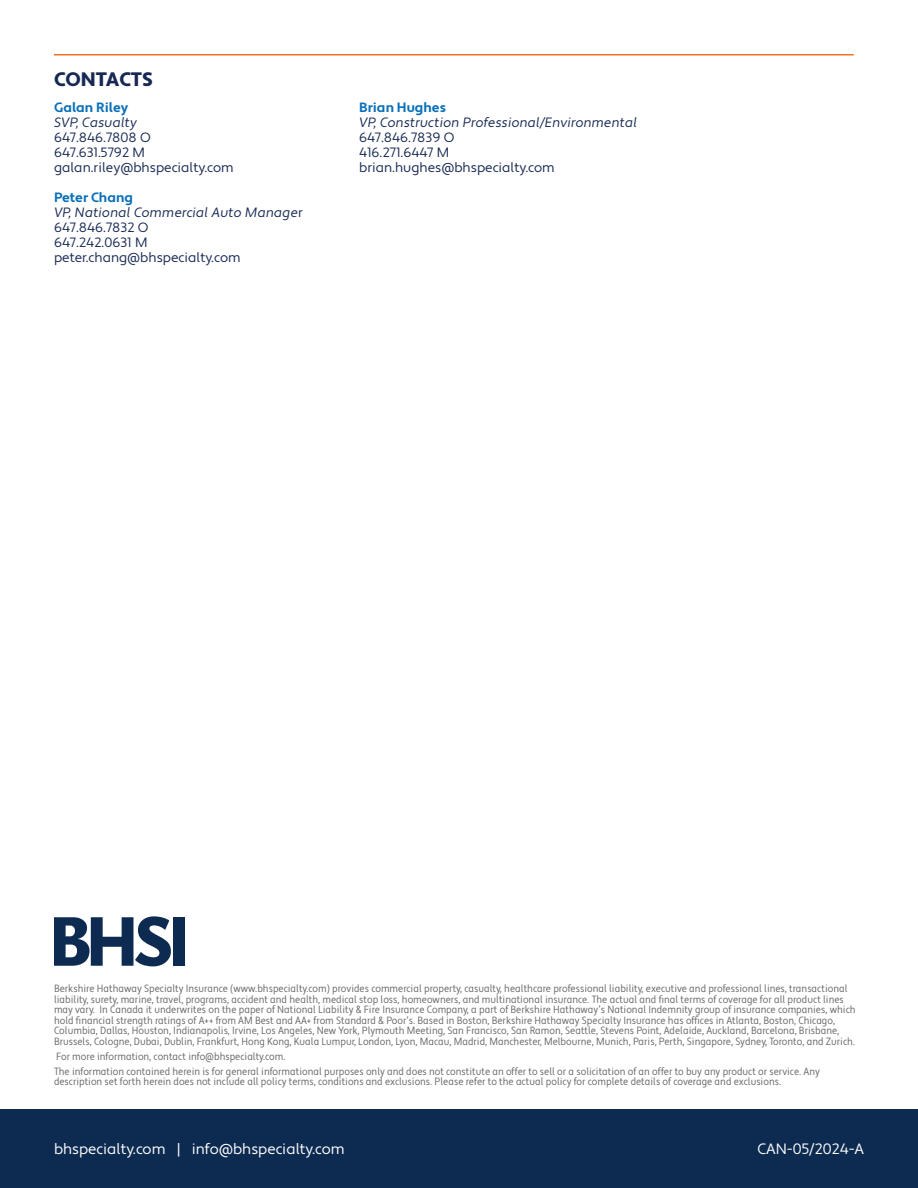
<style>
.page{position:relative;width:918px;height:1188px;background:#fff}
.page>*{position:absolute;margin:0;border:0;box-sizing:border-box;transform-origin:0 0}
.t1{font:900 19.5px "Apertura";color:#172953}
.t2{font:15px "Apertura";color:#fff}
.t3{font:13.5px "Apertura";color:#172953}
.t4{font:13.5px "Apertura Obliq";color:#172953}
.t5{font:700 13.5px "Apertura";color:#0970b9}
.t6{font:condensed 10.5px/10.5px "Apertura";color:#666669}
.s1{font-family:"Apertura"}
</style>
<div class="page">
<hr style="left:54px;top:54px;width:800px;height:2px;background:#f37121">
<div style="left:0;top:1109px;width:918px;height:79px;background:#0d2b51"></div>
<svg style="left:54px;top:916px;width:117px;height:50px"></svg>
<div style="left:173px;top:918px;width:11px;height:48px;background:#0d2b51"></div>
<p class="t1" style="left:54px;top:68px;width:100px">CONTACTS</p>
<p class="t5" style="left:54px;top:99px;width:76px">Galan Riley</p>
<p class="t4" style="left:54px;top:114px;width:85px">SVP, Casualty</p>
<p class="t3" style="left:54px;top:129px;width:98px">647.846.7808 O</p>
<p class="t3" style="left:54px;top:144px;width:93px">647.631.5792 M</p>
<p class="t3" style="left:54px;top:159px;width:181px">galan.riley@bhspecialty.com</p>
<p class="t5" style="left:54px;top:189px;width:81px">Peter Chang</p>
<p class="t4" style="left:54px;top:204px;width:250px">VP, National Commercial Auto Manage<span class="s1">r</span></p>
<p class="t3" style="left:54px;top:219px;width:96px">647.846.7832 O</p>
<p class="t3" style="left:54px;top:234px;width:95px">647.242.0631 M</p>
<p class="t3" style="left:54px;top:249px;width:188px">peter.chang@bhspecialty.com</p>
<p class="t5" style="left:359px;top:99px;width:88px">Brian Hughes</p>
<p class="t4" style="left:359px;top:114px;width:280px">VP, Construction Professional/Environmental</p>
<p class="t3" style="left:359px;top:129px;width:97px">647.846.7839 O</p>
<p class="t3" style="left:359px;top:144px;width:92px">416.271.6447 M</p>
<p class="t3" style="left:359px;top:159px;width:197px">brian.hughes@bhspecialty.com</p>
<p class="t6" style="left:54px;top:984px;width:803px">Berkshire Hathaway Specialty Insurance (www.bhspecialty.com) provides commercial property, casualty, healthcare professional liability, executive and professional lines, transactional liability, surety, marine, travel, programs, accident and health, medical stop loss, homeowners, and multinational insurance. The actual and final terms of coverage for all product lines may vary. In Canada it underwrites on the paper of National Liability &amp; Fire Insurance Company, a part of Berkshire Hathaway’s National Indemnity group of insurance companies, which hold financial strength ratings of A++ from AM Best and AA+ from Standard &amp; Poor’s. Based in Boston, Berkshire Hathaway Specialty Insurance has offices in Atlanta, Boston, Chicago, Columbia, Dallas, Houston, Indianapolis, Irvine, Los Angeles, New York, Plymouth Meeting, San Francisco, San Ramon, Seattle, Stevens Point, Adelaide, Auckland, Barcelona, Brisbane, Brussels, Cologne, Dubai, Dublin, Frankfurt, Hong Kong, Kuala Lumpur, London, Lyon, Macau, Madrid, Manchester, Melbourne, Munich, Paris, Perth, Singapore, Sydney, Toronto, and Zurich.</p>
<p class="t6" style="left:56px;top:1051px;width:231px">For more information, contact info@bhspecialty.com.</p>
<p class="t6" style="left:54px;top:1066px;width:767px">The information contained herein is for general informational purposes only and does not constitute an offer to sell or a solicitation of an offer to buy any product or service. Any description set forth herein does not include all policy terms, conditions and exclusions. Please refer to the actual policy for complete details of coverage and exclusions.</p>
<p class="t2" style="left:54px;top:1140px;width:292px">bhspecialty.com | info@bhspecialty.com</p>
<p class="t2" style="left:758px;top:1140px;width:108px">CAN-05/2024-A</p>
</div>
